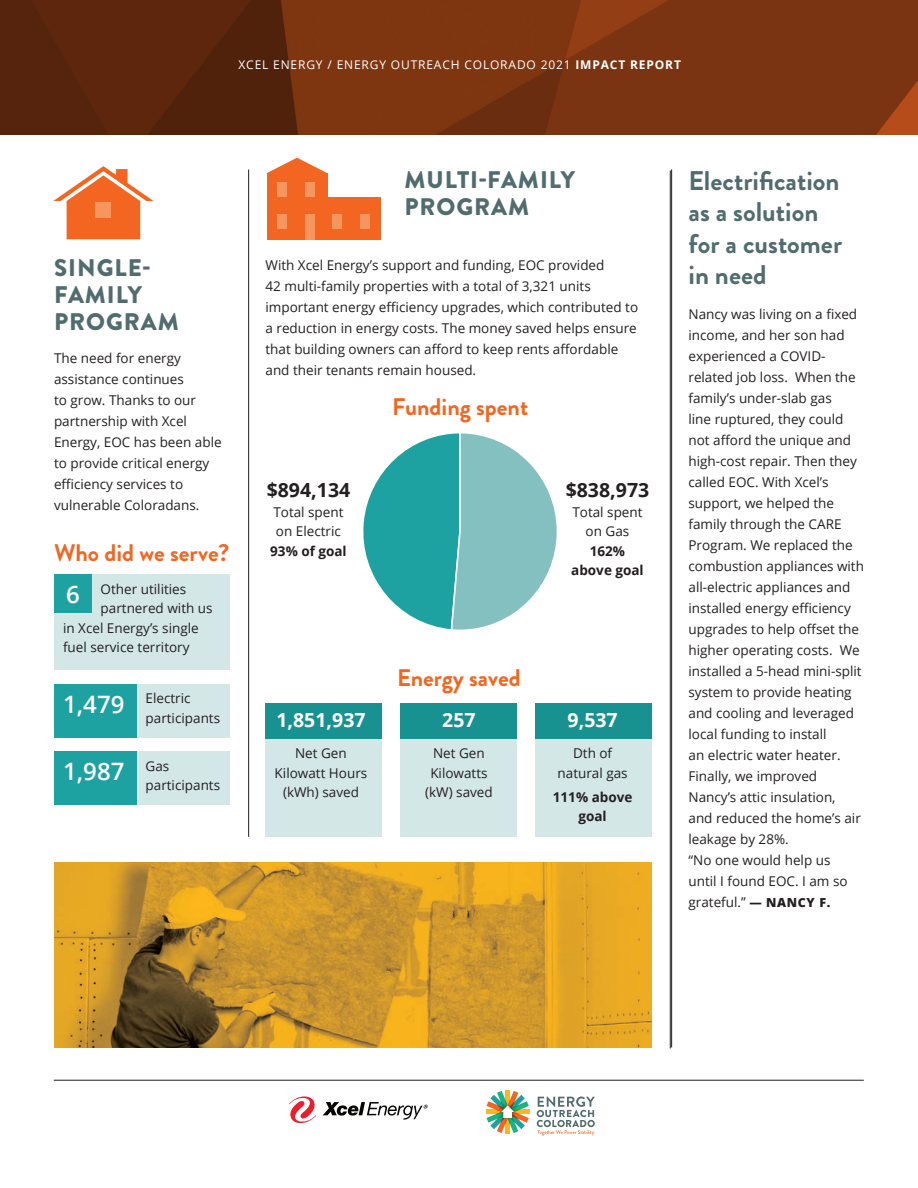
<style>
.page{position:relative;width:918px;height:1188px;background:#fff}
.page>*{position:absolute;margin:0;border:0;box-sizing:border-box;transform-origin:0 0}
.impact_report_level{font:700 27px/31.5px "Brandon Grotesque";color:#516c6f}
.impact_report_level-2{font:900 24px/27px "Brandon Grotesque";letter-spacing:.04em;color:#516c6f}
.impact_report_level-3{font:700 24px "Brandon Grotesque";color:#f36621}
.t1{font:600 24px "Open Sans";color:#fff}
.t2{font:700 19.5px "Open Sans";color:#fff}
.t3{font:700 19.5px "Open Sans";color:#231f20}
.t4{font:13.5px/21px "Open Sans";color:#231f20}
.t5{font:700 13.5px/19.5px "Open Sans";color:#231f20;text-align:center}
.t6{font:12px "Open Sans";letter-spacing:.07em;color:#fff}
.s1{font-weight:700}
.s2{font-weight:800;font-size:12.45px}
</style>
<div class="page">
<div style="left:54px;top:574px;width:176px;height:96px;background:#d4e7e7"></div>
<div style="left:54px;top:684px;width:176px;height:54px;background:#d4e7e7"></div>
<div style="left:54px;top:751px;width:176px;height:54px;background:#d4e7e7"></div>
<img style="left:54px;top:862px;width:598px;height:185px">
<svg style="left:0;top:0;width:918px;height:135px;fill:#7b3411"></svg>
<svg style="left:537px;top:1097px;width:58px;height:38px"></svg>
<div style="left:505px;top:1090px;width:5px;height:44px;background:#fcb61c"></div>
<svg style="left:486px;top:1091px;width:43px;height:42px"></svg>
<svg style="left:289px;top:1096px;width:27px;height:27px"></svg>
<svg style="left:323px;top:1102px;width:105px;height:18px"></svg>
<hr style="left:54px;top:1080px;width:810px;height:1px;background:#231f20">
<hr style="left:670px;top:170px;width:1px;height:878px;background:#231f20">
<svg style="left:363px;top:433px;width:194px;height:197px"></svg>
<hr style="left:671px;top:169px;width:1px;height:878px;background:#231f20">
<hr style="left:248px;top:169px;width:1px;height:668px;background:#231f20">
<svg style="left:53px;top:166px;width:101px;height:73px"></svg>
<div style="left:95px;top:202px;width:16px;height:16px;background:#f7955f"></div>
<div style="left:267px;top:173px;width:60px;height:67px;background:#f36621"></div>
<svg style="left:267px;top:158px;width:60px;height:15px"></svg>
<div style="left:267px;top:197px;width:114px;height:43px;background:#f36621"></div>
<div style="left:277px;top:182px;width:10px;height:15px;background:#f7955f"></div>
<div style="left:305px;top:182px;width:10px;height:15px;background:#f7955f"></div>
<div style="left:277px;top:214px;width:10px;height:15px;background:#f7955f"></div>
<div style="left:305px;top:214px;width:10px;height:26px;background:#f7955f"></div>
<div style="left:332px;top:214px;width:10px;height:15px;background:#f7955f"></div>
<div style="left:360px;top:214px;width:10px;height:15px;background:#f7955f"></div>
<div style="left:54px;top:574px;width:38px;height:39px;background:#1ea2a1"></div>
<div style="left:54px;top:684px;width:83px;height:54px;background:#1ea2a1"></div>
<div style="left:54px;top:751px;width:83px;height:54px;background:#1ea2a1"></div>
<div style="left:266px;top:703px;width:116px;height:134px;background:#d4e7e7"></div>
<div style="left:266px;top:703px;width:116px;height:36px;background:#189291"></div>
<div style="left:400px;top:703px;width:117px;height:134px;background:#d4e7e7"></div>
<div style="left:535px;top:703px;width:117px;height:134px;background:#d4e7e7"></div>
<div style="left:400px;top:703px;width:117px;height:36px;background:#189291"></div>
<div style="left:535px;top:703px;width:117px;height:36px;background:#189291"></div>
<p class="t6" style="left:239px;top:57px;width:444px">XCEL ENERGY / ENERGY OUTREACH COLORADO 2021 <span class="s1">IMPACT REPORT</span></p>
<p class="impact_report_level-2" style="left:54px;top:255px;width:126px">SINGLE-<br>FAMILY<br>PROGRAM</p>
<p class="t4" style="left:54px;top:347px;width:169px">The need for energy assistance continues<br>to grow. Thanks to our partnership with Xcel<br>Energy, EOC has been able to provide critical energy efficiency services to vulnerable Coloradans.</p>
<p class="impact_report_level-3" style="left:54px;top:536px;width:177px">Who did we serve?</p>
<p class="t4" style="left:101px;top:578px;width:87px">Other utilities</p>
<p class="t4" style="left:101px;top:597px;width:113px">partnered with us</p>
<p class="t4" style="left:63px;top:617px;width:137px">in Xcel Energy’s single</p>
<p class="t4" style="left:63px;top:636px;width:128px">fuel service territory</p>
<p class="t4" style="left:146px;top:688px;width:76px;line-height:19.5px">Electric participants</p>
<p class="t4" style="left:146px;top:756px;width:76px;line-height:19.5px">Gas participants</p>
<p class="t1" style="left:66px;top:578px;width:15px">6</p>
<p class="t1" style="left:63px;top:688px;width:63px">1,479</p>
<p class="t1" style="left:63px;top:755px;width:63px">1,987</p>
<p class="impact_report_level-2" style="left:404px;top:166px;width:172px">MULTI-FAMILY<br>PROGRAM</p>
<p class="t4" style="left:266px;top:254px;width:374px">With Xcel Energy’s support and funding, EOC provided<br>42 multi-family properties with a total of 3,321 units important energy efficiency upgrades, which contributed to a reduction in energy costs. The money saved helps ensure that building owners can afford to keep rents affordable and their tenants remain housed.</p>
<p class="t3" style="left:267px;top:476px;width:85px">$894,134</p>
<p class="t4" style="left:273px;top:502px;width:72px;line-height:19.5px">Total spent on Electric</p>
<p class="t5" style="left:270px;top:541px;width:78px">93% of goal</p>
<p class="impact_report_level-3" style="left:392px;top:390px;width:138px">Funding spent</p>
<p class="t3" style="left:566px;top:476px;width:85px">$838,973</p>
<p class="t4" style="left:572px;top:502px;width:72px;line-height:19.5px;text-align:center">Total spent on Gas</p>
<p class="t5" style="left:571px;top:541px;width:74px">162% above goal</p>
<p class="t2" style="left:276px;top:706px;width:91px">1,851,937</p>
<p class="t4" style="left:275px;top:744px;width:94px;line-height:19.5px;text-align:center">Net Gen<br>Kilowatt Hours (kWh) saved</p>
<p class="impact_report_level-3" style="left:397px;top:661px;width:125px">Energy saved</p>
<p class="t2" style="left:442px;top:706px;width:35px">257</p>
<p class="t4" style="left:425px;top:744px;width:69px;line-height:19.5px;text-align:center">Net Gen<br>Kilowatts (kW) saved</p>
<p class="t2" style="left:568px;top:706px;width:52px">9,537</p>
<p class="t4" style="left:558px;top:744px;width:72px;line-height:19.5px;text-align:center">Dth of natural gas</p>
<p class="t5" style="left:553px;top:787px;width:81px">111% above goal</p>
<p class="impact_report_level" style="left:688px;top:165px;width:155px">Electrification as a solution for a customer in need</p>
<p class="t4" style="left:688px;top:303px;width:177px">Nancy was living on a fixed income, and her son had experienced a COVID&shy;related job loss. When the family’s under-slab gas<br>line ruptured, they could not afford the unique and high-cost repair. Then they called EOC. With Xcel’s support, we helped the family through the CARE<br>Program. We replaced the combustion appliances with all-electric appliances and installed energy efficiency upgrades to help offset the higher operating costs. We installed a 5-head mini-split system to provide heating and cooling and leveraged local funding to install<br>an electric water heater.<br>Finally, we improved<br>Nancy’s attic insulation,<br>and reduced the home’s air leakage by 28%.</p>
<p class="t4" style="left:688px;top:849px;width:161px">“No one would help us until I found EOC. I am so grateful.” <span class="s2">— NANCY F.</span></p>
</div>
